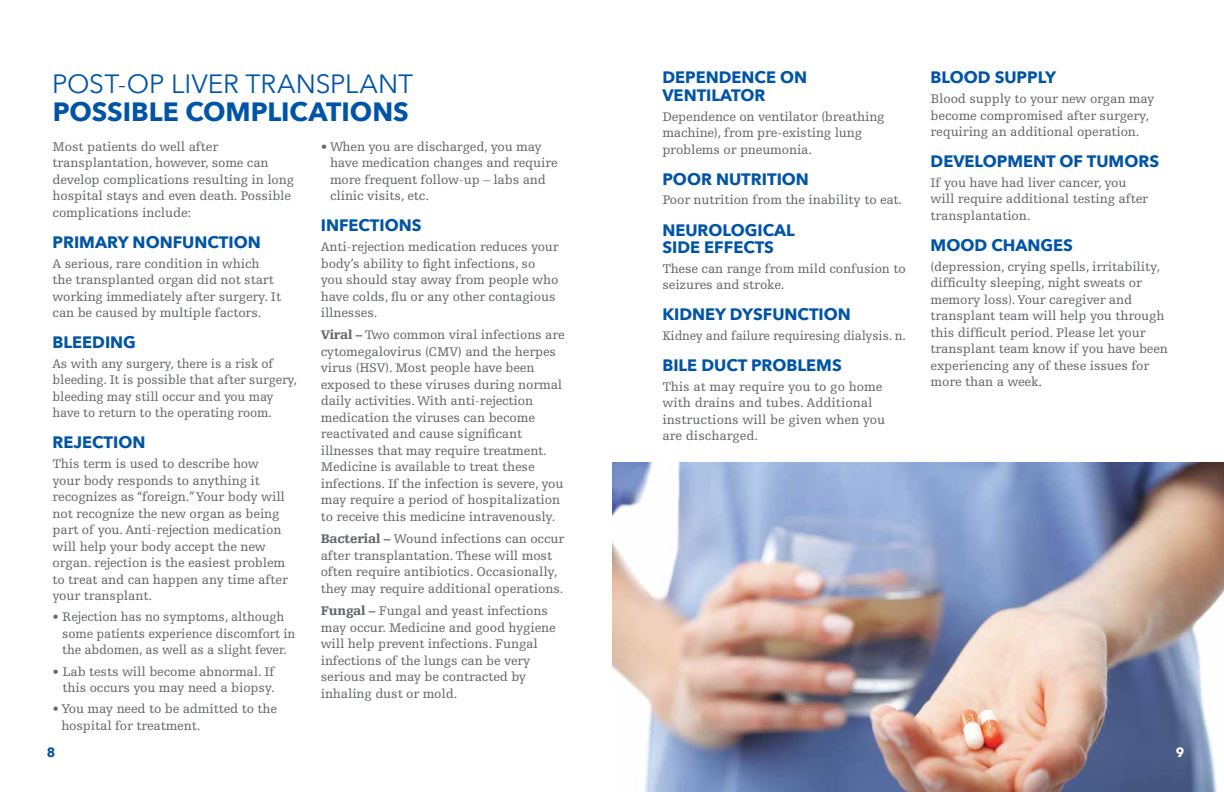
<style>
.page{position:relative;width:1224px;height:792px;background:#fff}
.page>*{position:absolute;margin:0;border:0;box-sizing:border-box;transform-origin:0 0}
.t1{font:26.4px "Avenir Next";color:#0054a6}
.t2{font:700 26.4px "Avenir Next";color:#0054a6}
.t3{font:700 16.5px/17.6px "Avenir Next";color:#0054a6}
.t4{font:13.2px/16.5px "Egyptienne FLT Std";letter-spacing:-.01em;color:#63666a}
.t5{font:13.2px "Egyptienne FLT Std";letter-spacing:-.01em;color:#63666a;scale:.96 1}
.t6{font:700 13.2px "Avenir Next";color:#0054a6}
.t7{font:700 13.2px "Avenir Next";color:#fff}
.s1{font-weight:900}
</style>
<div class="page">
<img style="left:612px;top:463px;width:612px;height:329px">
<h1 class="t1" style="left:52px;top:62px;width:363px">POST-OP LIVER TRANSPLANT</h1>
<h1 class="t2" style="left:53px;top:89px;width:358px">POSSIBLE COMPLICATIONS</h1>
<p class="t4" style="left:53px;top:138px;width:243px">Most patients do well after transplantation, however, some can develop complications resulting in long hospital stays and even death. Possible complications include:</p>
<p class="t3" style="left:53px;top:233px;width:210px">PRIMARY NONFUNCTION</p>
<p class="t4" style="left:53px;top:255px;width:230px">A serious, rare condition in which the transplanted organ did not start working immediately after surgery. It can be caused by multiple factors.</p>
<p class="t3" style="left:53px;top:333px;width:85px">BLEEDING</p>
<p class="t4" style="left:53px;top:355px;width:246px">As with any surgery, there is a risk of bleeding. It is possible that after surgery, bleeding may still occur and you may have to return to the operating room.</p>
<p class="t3" style="left:53px;top:434px;width:94px">REJECTION</p>
<p class="t4" style="left:53px;top:456px;width:237px">This term is used to describe how your body responds to anything it recognizes as “foreign.” Your body will not recognize the new organ as being part of you. Anti-rejection medication will help your body accept the new organ. rejection is the easiest problem to treat and can happen any time after your transplant.</p>
<p class="t4" style="left:62px;top:609px;width:235px;text-indent:-10px">• Rejection has no symptoms, although some patients experience discomfort in the abdomen, as well as a slight fever.</p>
<p class="t4" style="left:53px;top:663px;width:224px;text-align:right">• Lab tests will become abnormal. If this occurs you may need a biopsy.</p>
<p class="t4" style="left:61px;top:701px;width:217px;text-indent:-9px">• You may need to be admitted to the hospital for treatment.</p>
<p class="t4" style="left:330px;top:138px;width:229px;text-indent:-9px">• When you are discharged, you may have medication changes and require more frequent follow-up – labs and clinic visits, etc.</p>
<p class="t3" style="left:321px;top:217px;width:102px">INFECTIONS</p>
<p class="t4" style="left:321px;top:239px;width:239px">Anti-rejection medication reduces your body’s ability to fight infections, so you should stay away from people who have colds, flu or any other contagious illnesses.</p>
<p class="t4" style="left:321px;top:327px;width:246px"><span class="s1">Viral –</span> Two common viral infections are cytomegalovirus (CMV) and the herpes virus (HSV). Most people have been exposed to these viruses during normal daily activities. With anti-rejection medication the viruses can become reactivated and cause significant illnesses that may require treatment.<br>Medicine is available to treat these infections. If the infection is severe, you may require a period of hospitalization to receive this medicine intravenously.</p>
<p class="t4" style="left:321px;top:531px;width:245px"><span class="s1">Bacterial –</span> Wound infections can occur after transplantation. These will most often require antibiotics. Occasionally, they may require additional operations.</p>
<p class="t4" style="left:321px;top:603px;width:236px"><span class="s1">Fungal –</span> Fungal and yeast infections may occur. Medicine and good hygiene will help prevent infections. Fungal infections of the lungs can be very serious and may be contracted by inhaling dust or mold.</p>
<p class="t3" style="left:662px;top:69px;width:146px">DEPENDENCE ON<br>VENTILATOR</p>
<p class="t4" style="left:662px;top:108px;width:224px">Dependence on ventilator (breathing machine), from pre-existing lung problems or pneumonia.</p>
<p class="t3" style="left:662px;top:170px;width:148px">POOR NUTRITION</p>
<p class="t4" style="left:662px;top:192px;width:241px">Poor nutrition from the inability to eat.</p>
<p class="t3" style="left:662px;top:221px;width:134px">NEUROLOGICAL<br>SIDE EFFECTS</p>
<p class="t4" style="left:662px;top:260px;width:245px">These can range from mild confusion to seizures and stroke.</p>
<p class="t3" style="left:662px;top:306px;width:190px">KIDNEY DYSFUNCTION</p>
<p class="t5" style="left:662px;top:328px;width:255px">Kidney and failure requiresing dialysis. n.</p>
<p class="t3" style="left:662px;top:356px;width:181px">BILE DUCT PROBLEMS</p>
<p class="t4" style="left:662px;top:378px;width:224px">This at may require you to go home with drains and tubes. Additional instructions will be given when you are discharged.</p>
<p class="t3" style="left:931px;top:69px;width:127px">BLOOD SUPPLY</p>
<p class="t4" style="left:931px;top:91px;width:225px">Blood supply to your new organ may become compromised after surgery, requiring an additional operation.</p>
<p class="t3" style="left:931px;top:152px;width:230px">DEVELOPMENT OF TUMORS</p>
<p class="t4" style="left:931px;top:174px;width:219px">If you have had liver cancer, you will require additional testing after transplantation.</p>
<p class="t3" style="left:931px;top:236px;width:144px">MOOD CHANGES</p>
<p class="t4" style="left:931px;top:258px;width:239px">(depression, crying spells, irritability, difficulty sleeping, night sweats or memory loss). Your caregiver and transplant team will help you through this difficult period. Please let your transplant team know if you have been experiencing any of these issues for more than a week.</p>
<p class="t6" style="left:47px;top:741px;width:10px">8</p>
<p class="t7" style="left:1176px;top:741px;width:10px">9</p>
</div>
